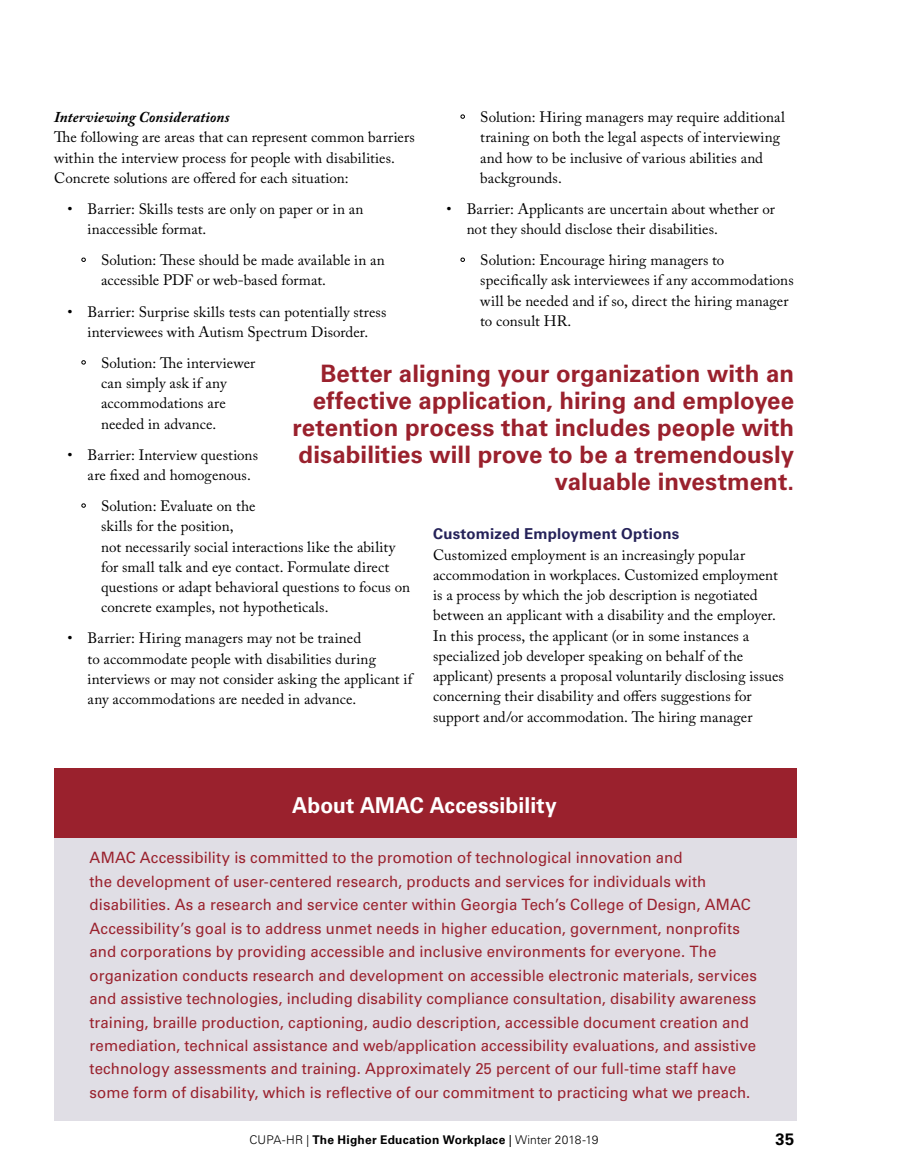
<style>
.page{position:relative;width:905px;height:1175px;background:#fff}
.page>*{position:absolute;margin:0;border:0;box-sizing:border-box;transform-origin:0 0}
.t1{font:700 24px/27px "Univers LT Std";letter-spacing:.005em;color:#9a212d;text-align:right}
.t2{font:700 21.9px "Univers LT Std";letter-spacing:.005em;color:#fff;scale:.96 1}
.t3{font:700 16.5px "Univers LT Std";color:#000}
.t4{font:15.6px/23.4px "Univers LT Std";letter-spacing:.005em;color:#9a212d;scale:.96 1}
.t5{font:15px/20.2px "Adobe Caslon Pro";letter-spacing:.005em;color:#000}
.t6{font:700 15px "Univers LT Std";letter-spacing:.015em;color:#252259}
.t7{font:italic 700 15px "Adobe Caslon Pro";letter-spacing:.015em;color:#000}
.t8{font:700 12px "Univers LT Std";letter-spacing:.02em;color:#000}
.s1{font-weight:300}
.s2{font-weight:400}
</style>
<div class="page">
<div style="left:54px;top:809px;width:742px;height:311px;background:#e0dee5"></div>
<svg style="left:81px;top:258px;width:5px;height:4px"></svg>
<svg style="left:81px;top:360px;width:5px;height:4px"></svg>
<svg style="left:460px;top:114px;width:5px;height:5px"></svg>
<svg style="left:460px;top:258px;width:5px;height:4px"></svg>
<svg style="left:81px;top:503px;width:5px;height:4px"></svg>
<div style="left:54px;top:768px;width:742px;height:70px;background:#9a212d"></div>
<p class="t5" style="left:480px;top:107px;width:306px">Solution: Hiring managers may require additional training on both the legal aspects of interviewing and how to be inclusive of various abilities and backgrounds.</p>
<p class="t5" style="left:466px;top:198px;width:310px;text-indent:-20px">• Barrier: Applicants are uncertain about whether or not they should disclose their disabilities.</p>
<p class="t5" style="left:480px;top:250px;width:315px">Solution: Encourage hiring managers to specifcally ask interviewees if any accommodations will be needed and if so, direct the hiring manager to consult HR.</p>
<h3 class="t7" style="left:54px;top:108px;width:177px">Interviewing Considerations</h3>
<p class="t5" style="left:54px;top:127px;width:362px">Te following are areas that can represent common barriers within the interview process for people with disabilities.<br>Concrete solutions are ofered for each situation:</p>
<p class="t5" style="left:68px;top:198px;width:7px">•</p>
<p class="t5" style="left:88px;top:198px;width:277px">Barrier: Skills tests are only on paper or in an inaccessible format.</p>
<p class="t5" style="left:101px;top:250px;width:285px">Solution: Tese should be made available in an</p>
<p class="t5" style="left:101px;top:270px;width:226px">accessible PDF or web-based format.</p>
<p class="t5" style="left:68px;top:301px;width:7px">•</p>
<p class="t5" style="left:88px;top:301px;width:300px">Barrier: Surprise skills tests can potentially stress interviewees with Autism Spectrum Disorder.</p>
<p class="t5" style="left:101px;top:352px;width:156px">Solution: Te interviewer can simply ask if any accommodations are needed in advance.</p>
<p class="t5" style="left:88px;top:444px;width:172px;text-indent:-20px">• Barrier: Interview questions are fxed and homogenous.</p>
<p class="t5" style="left:101px;top:495px;width:310px">Solution: Evaluate on the<br>skills for the position,<br>not necessarily social interactions like the ability for small talk and eye contact. Formulate direct questions or adapt behavioral questions to focus on concrete examples, not hypotheticals.</p>
<p class="t5" style="left:88px;top:628px;width:328px;text-indent:-20px">• Barrier: Hiring managers may not be trained<br>to accommodate people with disabilities during interviews or may not consider asking the applicant if any accommodations are needed in advance.</p>
<p class="t1" style="left:292px;top:360px;width:503px">Better aligning your organization with an effective application, hiring and employee retention process that includes people with disabilities will prove to be a tremendously valuable investment.</p>
<h2 class="t6" style="left:433px;top:525px;width:248px">Customized Employment Options</h2>
<p class="t5" style="left:433px;top:544px;width:352px">Customized employment is an increasingly popular accommodation in workplaces. Customized employment is a process by which the job description is negotiated between an applicant with a disability and the employer.<br>In this process, the applicant (or in some instances a specialized job developer speaking on behalf of the applicant) presents a proposal voluntarily disclosing issues concerning their disability and ofers suggestions for support and/or accommodation. Te hiring manager</p>
<p class="t2" style="left:292px;top:792px;width:277px">About AMAC Accessibility</p>
<p class="t4" style="left:90px;top:846px;width:696px">AMAC Accessibility is committed to the promotion of technological innovation and<br>the development of user-centered research, products and services for individuals with disabilities. As a research and service center within Georgia Tech’s College of Design, AMAC Accessibility’s goal is to address unmet needs in higher education, government, nonprofts and corporations by providing accessible and inclusive environments for everyone. The organization conducts research and development on accessible electronic materials, services and assistive technologies, including disability compliance consultation, disability awareness training, braille production, captioning, audio description, accessible document creation and remediation, technical assistance and web/application accessibility evaluations, and assistive technology assessments and training. Approximately 25 percent of our full-time staff have some form of disability, which is refective of our commitment to practicing what we preach.</p>
<p class="t8" style="left:249px;top:1132px;width:350px"><span class="s1">CUPA-HR |</span> The Higher Education Workplace <span class="s2">|</span> <span class="s1">Winter 2018-19</span></p>
<p class="t3" style="left:775px;top:1129px;width:20px">35</p>
</div>
